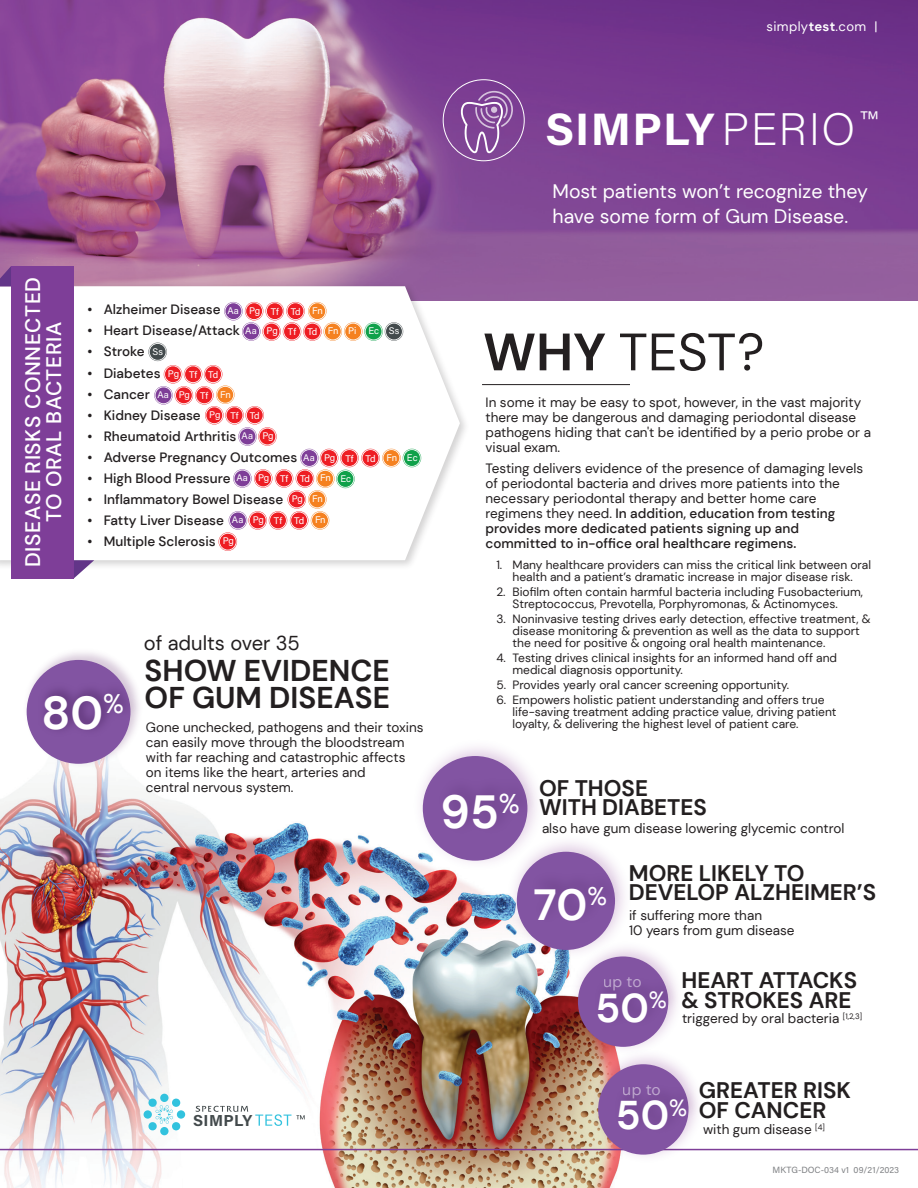
<style>
.page{position:relative;width:918px;height:1188px;background:#fff}
.page>*{position:absolute;margin:0;border:0;box-sizing:border-box;transform-origin:0 0}
.t1{font:52.5px "DM Sans";color:#231f20}
.t2{font:700 46.5px "DM Sans";color:#fff}
.t3{font:700 46.05px "DM Sans";color:#fff}
.t4{font:700 45.45px "Acumin Pro";letter-spacing:.02em;color:#fff}
.t5{font:700 43.65px "DM Sans";color:#fff}
.t6{font:700 40.05px "DM Sans";color:#fff}
.t7{font:700 30px/27px "DM Sans";color:#231f20}
.t8{font:700 22.5px/19.5px "DM Sans";color:#231f20}
.t9{font:500 21px/21px "DM Sans";letter-spacing:.03em;color:#fff;text-align:center}
.t10{font:20.1px "DM Sans";color:#231f20}
.t11{font:19.5px/25.5px "DM Sans";color:#fff}
.t12{font:700 15.9px "Acumin Pro";letter-spacing:.02em;color:#434a4c}
.t13{font:15.6px "DM Sans";letter-spacing:-.005em;color:#fff}
.t14{font:13.5px/15px "DM Sans";color:#231f20}
.t15{font:500 13.5px "DM Sans";color:#231f20}
.t16{font:13.05px "DM Sans";letter-spacing:.03em;color:#fff}
.t17{font:12px/12px "DM Sans";color:#231f20}
.t18{font:9.6px "Acumin Pro";letter-spacing:-.01em;color:#fff}
.t19{font:9px "Acumin Pro";color:#808285}
.s1{font-weight:700}
.s2{font-weight:200}
.s3{font-weight:500}
</style>
<div class="page">
<img style="left:0;top:772px;width:618px;height:416px">
<img style="left:0;top:0;width:918px;height:300px">
<hr style="left:0;top:1149px;width:918px;height:1px;background:#7e3e98">
<img style="left:26px;top:652px;width:91px;height:120px">
<div style="left:27px;top:660px;width:103px;height:104px;background:#8254a2;border-radius:50%"></div>
<img style="left:30px;top:657px;width:109px;height:96px">
<img style="left:565px;top:949px;width:88px;height:111px">
<div style="left:578px;top:956px;width:90px;height:91px;background:#8254a2;border-radius:50%"></div>
<img style="left:587px;top:954px;width:90px;height:87px">
<img style="left:503px;top:830px;width:135px;height:135px">
<div style="left:517px;top:852px;width:98px;height:98px;background:#8254a2;border-radius:50%"></div>
<img style="left:524px;top:847px;width:105px;height:95px">
<img style="left:585px;top:1045px;width:123px;height:123px">
<div style="left:598px;top:1064px;width:91px;height:91px;background:#8254a2;border-radius:50%"></div>
<img style="left:607px;top:1062px;width:100px;height:87px">
<img style="left:408px;top:747px;width:143px;height:129px">
<div style="left:423px;top:756px;width:104px;height:105px;background:#8254a2;border-radius:50%"></div>
<img style="left:430px;top:750px;width:114px;height:102px">
<div style="left:443px;top:79px;width:82px;height:82px;border:1px solid #fff;border-radius:50%"></div>
<svg style="left:460px;top:91px;width:53px;height:62px;background:#9462a6"></svg>
<hr style="left:482px;top:384px;width:148px;height:1px;background:#231f20">
<svg style="left:196px;top:1106px;width:52px;height:6px"></svg>
<svg style="left:255px;top:1114px;width:50px;height:12px"></svg>
<div style="left:160px;top:1094px;width:9px;height:8px;background:#32c2de;border-radius:50%"></div>
<div style="left:160px;top:1127px;width:9px;height:8px;background:#32c2de;border-radius:50%"></div>
<div style="left:144px;top:1110px;width:8px;height:9px;background:#32c2de;border-radius:50%"></div>
<div style="left:177px;top:1110px;width:8px;height:9px;background:#32c2de;border-radius:50%"></div>
<svg style="left:148px;top:1098px;width:33px;height:33px"></svg>
<img style="left:0;top:279px;width:473px;height:287px">
<svg style="left:0;top:286px;width:460px;height:274px"></svg>
<div style="left:11px;top:266px;width:63px;height:312px;background:#7e3e98"></div>
<svg style="left:0;top:266px;width:11px;height:20px"></svg>
<svg style="left:74px;top:560px;width:20px;height:18px"></svg>
<svg style="left:148px;top:302px;width:273px;height:249px"></svg>
<p class="t16" style="left:766px;top:19px;width:113px">simply<span class="s1">test</span>.com |</p>
<h3 class="t4" style="left:546px;top:97px;width:333px">SIMPLY <span class="s2">PERIO</span> <sup>™</sup></h3>
<h3 class="t11" style="left:553px;top:178px;width:317px">Most patients won’t recognize they have some form of Gum Disease.</h3>
<h3 class="t9" style="left:22px;top:567px;width:292px;rotate:-90deg">DISEASE RISKS CONNECTED<br>TO ORAL BACTERIA</h3>
<p class="t15" style="left:88px;top:301px;width:135px">• Alzheimer Disease</p>
<p class="t15" style="left:88px;top:322px;width:154px">• Heart Disease/Attack</p>
<p class="t15" style="left:88px;top:343px;width:59px">• Stroke</p>
<p class="t15" style="left:88px;top:364px;width:75px">• Diabetes</p>
<p class="t15" style="left:88px;top:385px;width:64px">• Cancer</p>
<p class="t15" style="left:88px;top:406px;width:115px">• Kidney Disease</p>
<p class="t15" style="left:88px;top:427px;width:150px">• Rheumatoid Arthritis</p>
<p class="t15" style="left:88px;top:448px;width:211px">• Adverse Pregnancy Outcomes</p>
<p class="t15" style="left:88px;top:469px;width:145px">• High Blood Pressure</p>
<p class="t15" style="left:88px;top:490px;width:197px">• Inflammatory Bowel Disease</p>
<p class="t15" style="left:88px;top:511px;width:138px">• Fatty Liver Disease</p>
<p class="t15" style="left:88px;top:532px;width:130px">• Multiple Sclerosis</p>
<p class="t18" style="left:227px;top:304px;width:13px">Aa</p>
<p class="t18" style="left:249px;top:304px;width:13px">Pg</p>
<p class="t18" style="left:312px;top:304px;width:12px">Fn</p>
<p class="t18" style="left:271px;top:305px;width:10px">Tf</p>
<p class="t18" style="left:291px;top:305px;width:11px">Td</p>
<p class="t18" style="left:348px;top:324px;width:10px">Pi</p>
<p class="t18" style="left:389px;top:324px;width:12px">Ss</p>
<p class="t18" style="left:245px;top:324px;width:34px">Aa Pg</p>
<p class="t18" style="left:308px;top:325px;width:32px">Td Fn</p>
<p class="t18" style="left:369px;top:324px;width:12px">Ec</p>
<p class="t18" style="left:288px;top:325px;width:10px">Tf</p>
<p class="t18" style="left:153px;top:345px;width:12px">Ss</p>
<p class="t18" style="left:168px;top:367px;width:13px">Pg</p>
<p class="t18" style="left:189px;top:368px;width:10px">Tf</p>
<p class="t18" style="left:208px;top:368px;width:11px">Td</p>
<p class="t18" style="left:220px;top:388px;width:12px">Fn</p>
<p class="t18" style="left:157px;top:388px;width:13px">Aa</p>
<p class="t18" style="left:200px;top:389px;width:10px">Tf</p>
<p class="t18" style="left:179px;top:388px;width:13px">Pg</p>
<p class="t18" style="left:209px;top:408px;width:13px">Pg</p>
<p class="t18" style="left:230px;top:409px;width:10px">Tf</p>
<p class="t18" style="left:250px;top:409px;width:11px">Td</p>
<p class="t18" style="left:242px;top:429px;width:13px">Aa</p>
<p class="t18" style="left:262px;top:429px;width:13px">Pg</p>
<p class="t18" style="left:303px;top:451px;width:13px">Aa</p>
<p class="t18" style="left:324px;top:451px;width:13px">Pg</p>
<p class="t18" style="left:407px;top:451px;width:12px">Ec</p>
<p class="t18" style="left:386px;top:451px;width:12px">Fn</p>
<p class="t18" style="left:345px;top:452px;width:10px">Tf</p>
<p class="t18" style="left:366px;top:452px;width:11px">Td</p>
<p class="t18" style="left:236px;top:471px;width:13px">Aa</p>
<p class="t18" style="left:258px;top:471px;width:13px">Pg</p>
<p class="t18" style="left:320px;top:471px;width:12px">Fn</p>
<p class="t18" style="left:280px;top:472px;width:10px">Tf</p>
<p class="t18" style="left:300px;top:472px;width:11px">Td</p>
<p class="t18" style="left:340px;top:472px;width:12px">Ec</p>
<p class="t18" style="left:292px;top:492px;width:33px">Pg Fn</p>
<p class="t18" style="left:232px;top:513px;width:52px">Aa Pg Tf</p>
<p class="t18" style="left:294px;top:514px;width:33px">Td Fn</p>
<p class="t18" style="left:223px;top:534px;width:13px">Pg</p>
<h3 class="t3" style="left:42px;top:684px;width:84px">80<sup>%</sup></h3>
<h3 class="t10" style="left:144px;top:630px;width:158px">of adults over 35</h3>
<h3 class="t7" style="left:145px;top:657px;width:247px">SHOW EVIDENCE<br>OF GUM DISEASE</h3>
<p class="t14" style="left:146px;top:720px;width:279px">Gone unchecked, pathogens and their toxins can easily move through the bloodstream with far reaching and catastrophic affects on items like the heart, arteries and<br>central nervous system.</p>
<h1 class="t1" style="left:483px;top:320px;width:283px"><span class="s1">WHY</span> TEST?</h1>
<p class="t14" style="left:486px;top:395px;width:387px">In some it may be easy to spot, however, in the vast majority there may be dangerous and damaging periodontal disease pathogens hiding that can't be identified by a perio probe or a visual exam.</p>
<p class="t14" style="left:486px;top:461px;width:379px">Testing delivers evidence of the presence of damaging levels of periodontal bacteria and drives more patients into the necessary periodontal therapy and better home care regimens they need. <span class="s3">In addition, education from testing provides more dedicated patients signing up and committed to in-office oral healthcare regimens.</span></p>
<p class="t17" style="left:496px;top:559px;width:376px;text-align:center">1. Many healthcare providers can miss the critical link between oral health and a patient’s dramatic increase in major disease risk.</p>
<p class="t17" style="left:513px;top:586px;width:352px;text-indent:-16px">2. Biofilm often contain harmful bacteria including Fusobacterium,<br>Streptococcus, Prevotella, Porphyromonas, &amp; Actinomyces.</p>
<p class="t17" style="left:513px;top:613px;width:360px;text-indent:-16px">3. Noninvasive testing drives early detection, effective treatment, &amp; disease monitoring &amp; prevention as well as the data to support the need for positive &amp; ongoing oral health maintenance.</p>
<p class="t17" style="left:513px;top:652px;width:326px;text-indent:-16px">4. Testing drives clinical insights for an informed hand off and medical diagnosis opportunity.</p>
<p class="t17" style="left:496px;top:679px;width:294px">5. Provides yearly oral cancer screening opportunity.</p>
<p class="t17" style="left:513px;top:694px;width:326px;text-indent:-16px">6. Empowers holistic patient understanding and offers true life-saving treatment adding practice value, driving patient loyalty, &amp; delivering the highest level of patient care.</p>
<h2 class="t2" style="left:441px;top:783px;width:81px">95<sup>%</sup></h2>
<h3 class="t8" style="left:539px;top:778px;width:169px">OF THOSE<br>WITH DIABETES</h3>
<p class="t14" style="left:542px;top:821px;width:304px">also have gum disease lowering glycemic control</p>
<h3 class="t5" style="left:534px;top:877px;width:75px">70<sup>%</sup></h3>
<h3 class="t8" style="left:629px;top:863px;width:249px">MORE LIKELY TO<br>DEVELOP ALZHEIMER’S</h3>
<p class="t14" style="left:629px;top:908px;width:167px">if suffering more than<br>10 years from gum disease</p>
<p class="t13" style="left:604px;top:972px;width:39px">up to</p>
<h3 class="t8" style="left:681px;top:970px;width:177px">HEART ATTACKS &amp; STROKES ARE</h3>
<p class="t14" style="left:682px;top:1011px;width:181px">triggered by oral bacteria <sup>[1,2,3]</sup></p>
<h3 class="t6" style="left:596px;top:982px;width:73px">50<sup>%</sup></h3>
<p class="t12" style="left:193px;top:1109px;width:61px">SIMPLY</p>
<p class="t13" style="left:623px;top:1080px;width:39px">up to</p>
<h3 class="t8" style="left:699px;top:1081px;width:153px">GREATER RISK<br>OF CANCER</h3>
<p class="t14" style="left:703px;top:1122px;width:123px">with gum disease <sup>[4]</sup></p>
<h3 class="t6" style="left:616px;top:1090px;width:73px">50<sup>%</sup></h3>
<p class="t19" style="left:773px;top:1164px;width:128px">MKTG-DOC-034 v1 09/21/2023</p>
</div>
